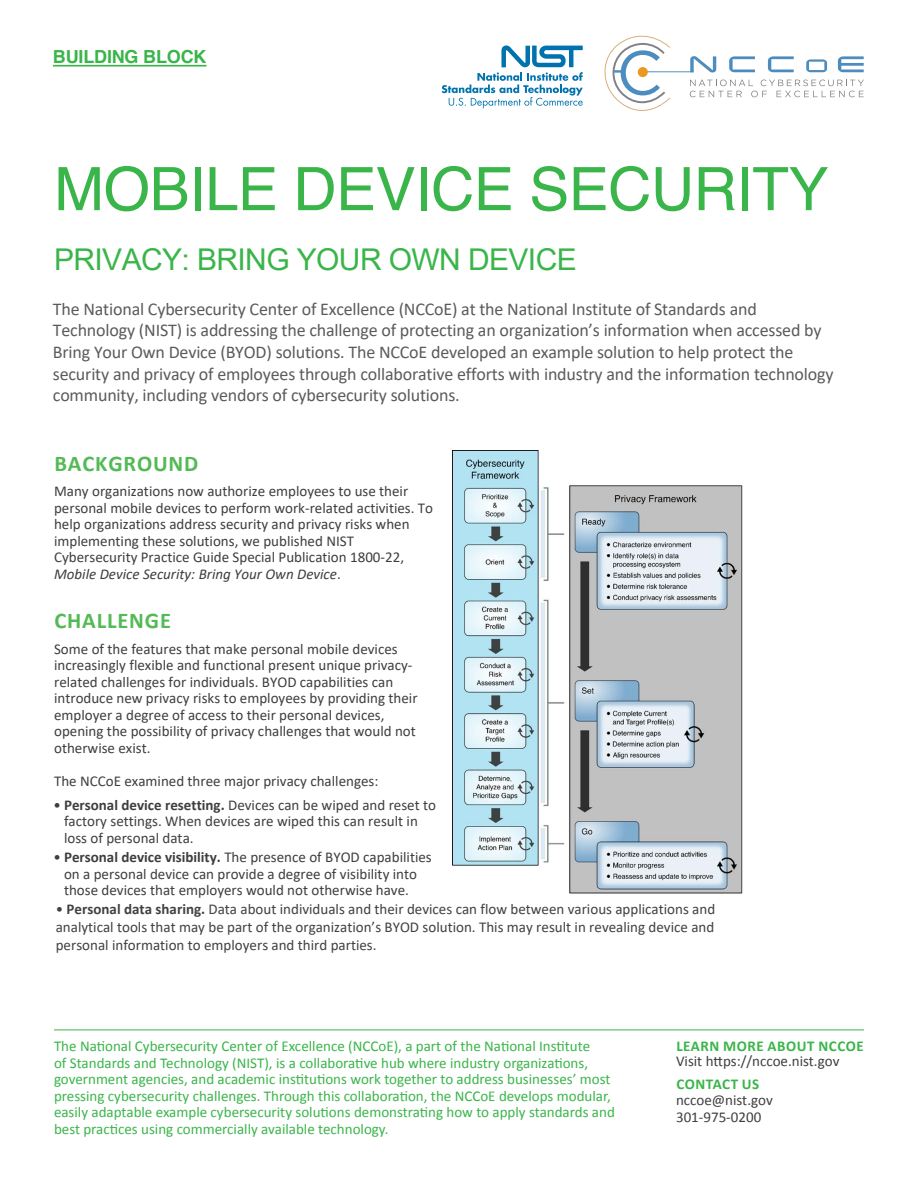
<style>
.page{position:relative;width:918px;height:1188px;background:#fff}
.page>*{position:absolute;margin:0;border:0;box-sizing:border-box;transform-origin:0 0}
.Type_B{font:60px "Helvetica";letter-spacing:-.01em;color:#3ab54a}
.Type_B-2{font:30px "Arial";letter-spacing:-.02em;color:#3ab54a}
.Paragraph{font:700 22.5px "Calibri";letter-spacing:.035em;color:#54ba56}
.Type_B-3{font:18px/21.6px "Calibri";letter-spacing:-.01em;color:#5a5b5c}
.Type_B-4{font:700 18px "Helvetica";letter-spacing:-.01em;color:#3ab54a}
.Paragraph-2{font:15px/16.5px "Calibri";color:#3e3e3f}
.Boilerplate{font:15px/16.5px "Calibri";color:#3ab54a}
.t1{font:15px/18px "Calibri";color:#414042;text-align:justify}
.Paragraph_Title{font:700 15px "Calibri";letter-spacing:.035em;color:#3ab54a}
.Boilerplate-2{font:15px/16.5px "Calibri";color:#3e3e3f}
.s1{font-style:italic}
.s2{font-weight:700}
</style>
<div class="page">
<hr style="left:54px;top:1030px;width:810px;height:1px;background:#3ab54a">
<svg style="left:690px;top:80px;width:174px;height:17px"></svg>
<svg style="left:690px;top:56px;width:26px;height:17px"></svg>
<svg style="left:729px;top:56px;width:26px;height:16px"></svg>
<svg style="left:768px;top:56px;width:26px;height:16px"></svg>
<svg style="left:806px;top:59px;width:21px;height:13px"></svg>
<svg style="left:838px;top:56px;width:26px;height:16px"></svg>
<hr style="left:643px;top:71px;width:51px;height:1px;background:#4c8cbe">
<svg style="left:604px;top:35px;width:66px;height:76px"></svg>
<svg style="left:442px;top:45px;width:141px;height:63px"></svg>
<hr style="left:53px;top:65px;width:154px;height:2px;background:#3ab54a">
<img style="left:453px;top:450px;width:290px;height:444px">
<p class="Type_B-4" style="left:53px;top:42px;width:155px">BUILDING BLOCK</p>
<p class="Type_B" style="left:54px;top:143px;width:776px">MOBILE DEVICE SECURITY</p>
<p class="Type_B-2" style="left:54px;top:239px;width:524px">PRIVACY: BRING YOUR OWN DEVICE</p>
<p class="Type_B-3" style="left:53px;top:298px;width:782px">The National Cybersecurity Center of Excellence (NCCoE) at the National Institute of Standards and Technology (NIST) is addressing the challenge of protecting an organization’s information when accessed by Bring Your Own Device (BYOD) solutions. The NCCoE developed an example solution to help protect the security and privacy of employees through collaborative efforts with industry and the information technology community, including vendors of cybersecurity solutions.</p>
<p class="Paragraph" style="left:55px;top:449px;width:145px">BACKGROUND</p>
<p class="Paragraph-2" style="left:54px;top:483px;width:381px">Many organizations now authorize employees to use their personal mobile devices to perform work-related activities. To help organizations address security and privacy risks when implementing these solutions, we published NIST Cybersecurity Practice Guide Special Publication 1800-22, <span class="s1">Mobile Device Security: Bring Your Own Device</span>.</p>
<p class="Paragraph" style="left:55px;top:605px;width:118px">CHALLENGE</p>
<p class="Paragraph-2" style="left:54px;top:640px;width:365px">Some of the features that make personal mobile devices increasingly flexible and functional present unique privacy&shy;related challenges for individuals. BYOD capabilities can introduce new privacy risks to employees by providing their employer a degree of access to their personal devices, opening the possibility of privacy challenges that would not otherwise exist.</p>
<p class="Paragraph-2" style="left:54px;top:772px;width:326px">The NCCoE examined three major privacy challenges:</p>
<p class="Paragraph-2" style="left:64px;top:797px;width:374px;text-indent:-10px">• <span class="s2">Personal device resetting.</span> Devices can be wiped and reset to factory settings. When devices are wiped this can result in loss of personal data.</p>
<p class="Paragraph-2" style="left:64px;top:849px;width:369px;text-indent:-11px">• <span class="s2">Personal device visibility.</span> The presence of BYOD capabilities on a personal device can provide a degree of visibility into those devices that employers would not otherwise have.</p>
<p class="t1" style="left:56px;top:900px;width:661px">• <span class="s2">Personal data sharing.</span> Data about individuals and their devices can flow between various applications and analytical tools that may be part of the organization’s BYOD solution. This may result in revealing device and personal information to employers and third parties.</p>
<p class="Boilerplate" style="left:54px;top:1038px;width:562px">The National Cybersecurity Center of Excellence (NCCoE), a part of the National Institute<br>of Standards and Technology (NIST), is a collaborative hub where industry organizations, government agencies, and academic institutions work together to address businesses’ most pressing cybersecurity challenges. Through this collaboration, the NCCoE develops modular, easily adaptable example cybersecurity solutions demonstrating how to apply standards and best practices using commercially available technology.</p>
<p class="Paragraph_Title" style="left:676px;top:1037px;width:189px">LEARN MORE ABOUT NCCOE</p>
<p class="Paragraph-2" style="left:676px;top:1053px;width:165px">Visit https://nccoe.nist.gov</p>
<p class="Paragraph_Title" style="left:676px;top:1074px;width:84px">CONTACT US</p>
<p class="Boilerplate-2" style="left:676px;top:1092px;width:98px">nccoe@nist.gov<br>301-975-0200</p>
</div>
